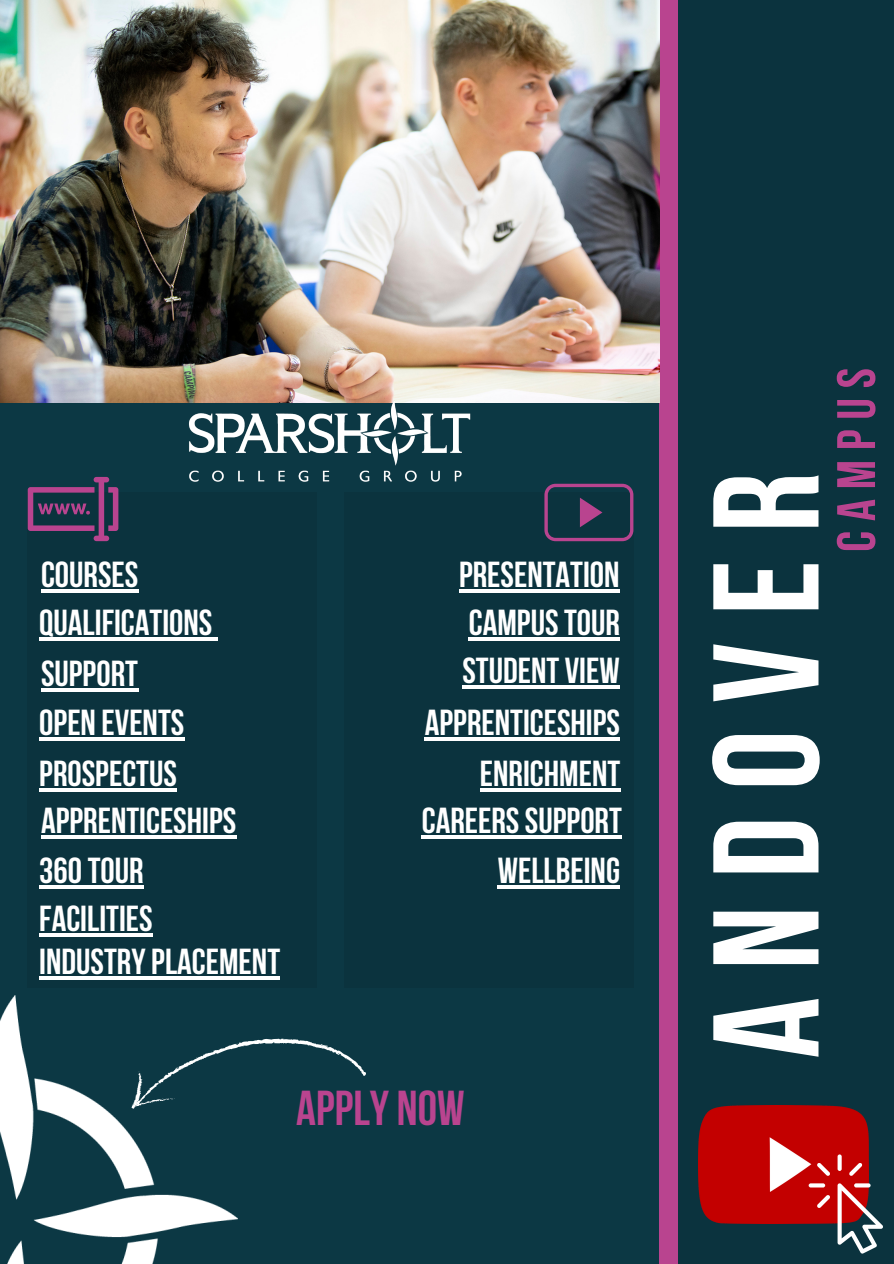
<style>
.page{position:relative;width:894px;height:1264px;background:#fff}
.page>*{position:absolute;margin:0;border:0;box-sizing:border-box;transform-origin:0 0}
.t1{font:700 150.15px "Bebas Neue";letter-spacing:.18em;color:#fff}
.t2{font:700 54px "Bebas Neue";letter-spacing:.18em;color:#b9448f}
.t3{font:700 48.75px "Bebas Neue";color:#b9448f}
.t4{font:700 36px "Bebas Neue";color:#fff}
</style>
<div class="page">
<div style="left:0;top:0;width:893px;height:1263px;background:#0c3844"></div>
<div style="left:658px;top:0;width:40px;height:1263px;background:#b9448f"></div>
<div style="left:678px;top:0;width:215px;height:1263px;background:#0b333e"></div>
<img style="left:698px;top:1105px;width:169px;height:118px">
<svg style="left:837px;top:1183px;width:45px;height:70px"></svg>
<svg style="left:837px;top:1154px;width:4px;height:16px"></svg>
<svg style="left:808px;top:1183px;width:16px;height:4px"></svg>
<svg style="left:853px;top:1183px;width:17px;height:4px"></svg>
<svg style="left:816px;top:1162px;width:14px;height:13px"></svg>
<svg style="left:816px;top:1194px;width:14px;height:13px"></svg>
<svg style="left:848px;top:1162px;width:14px;height:13px"></svg>
<img style="left:0;top:0;width:659px;height:402px">
<img style="left:0;top:995px;width:238px;height:268px">
<div style="left:344px;top:492px;width:289px;height:495px;background:#0b333e"></div>
<svg style="left:544px;top:484px;width:89px;height:57px"></svg>
<svg style="left:131px;top:1034px;width:235px;height:80px"></svg>
<div style="left:27px;top:492px;width:290px;height:495px;background:#0b333e"></div>
<svg style="left:28px;top:477px;width:90px;height:64px"></svg>
<img style="left:150px;top:392px;width:358px;height:90px">
<hr style="left:468px;top:637px;width:152px;height:3px;background:#fff">
<hr style="left:459px;top:589px;width:160px;height:3px;background:#fff">
<hr style="left:421px;top:835px;width:200px;height:4px;background:#fff">
<hr style="left:462px;top:685px;width:157px;height:3px;background:#fff">
<hr style="left:424px;top:737px;width:196px;height:3px;background:#fff">
<hr style="left:497px;top:885px;width:123px;height:3px;background:#fff">
<hr style="left:41px;top:589px;width:97px;height:3px;background:#fff">
<hr style="left:39px;top:637px;width:173px;height:3px;background:#fff">
<svg style="left:212px;top:637px;width:6px;height:3px"></svg>
<hr style="left:41px;top:688px;width:97px;height:3px;background:#fff">
<hr style="left:39px;top:737px;width:145px;height:3px;background:#fff">
<hr style="left:39px;top:788px;width:138px;height:3px;background:#fff">
<hr style="left:41px;top:835px;width:195px;height:4px;background:#fff">
<hr style="left:39px;top:885px;width:105px;height:3px;background:#fff">
<hr style="left:39px;top:976px;width:241px;height:3px;background:#fff">
<svg style="left:39px;top:933px;width:114px;height:3px"></svg>
<hr style="left:479px;top:788px;width:141px;height:3px;background:#fff">
<p class="t4" style="left:41px;top:560px;width:99px">COURSES</p>
<p class="t4" style="left:39px;top:608px;width:174px">QUALIFICATIONS</p>
<p class="t4" style="left:41px;top:658px;width:98px">SUPPORT</p>
<p class="t4" style="left:39px;top:708px;width:146px">OPEN EVENTS</p>
<p class="t4" style="left:39px;top:758px;width:139px">PROSPECTUS</p>
<p class="t4" style="left:41px;top:806px;width:197px">APPRENTICESHIPS</p>
<p class="t4" style="left:39px;top:856px;width:106px">360 TOUR</p>
<p class="t4" style="left:39px;top:903px;width:115px">FACILITIES</p>
<p class="t4" style="left:39px;top:947px;width:242px">INDUSTRYPLACEMENT</p>
<p class="t4" style="left:459px;top:560px;width:162px">PRESENTATION</p>
<p class="t4" style="left:468px;top:608px;width:153px">CAMPUS TOUR</p>
<p class="t4" style="left:462px;top:655px;width:159px">STUDENT VIEW</p>
<p class="t4" style="left:424px;top:708px;width:197px">APPRENTICESHIPS</p>
<p class="t4" style="left:479px;top:758px;width:142px">ENRICHMENT</p>
<p class="t4" style="left:421px;top:806px;width:202px">CAREERSSUPPORT</p>
<p class="t4" style="left:497px;top:856px;width:124px">WELLBEING</p>
<p class="t3" style="left:296px;top:1088px;width:170px">APPLY NOW</p>
<p class="t1" style="left:705px;top:1058px;width:587px;rotate:-90deg">ANDOVER</p>
<p class="t2" style="left:834px;top:551px;width:185px;rotate:-90deg">CAMPUS</p>
</div>
